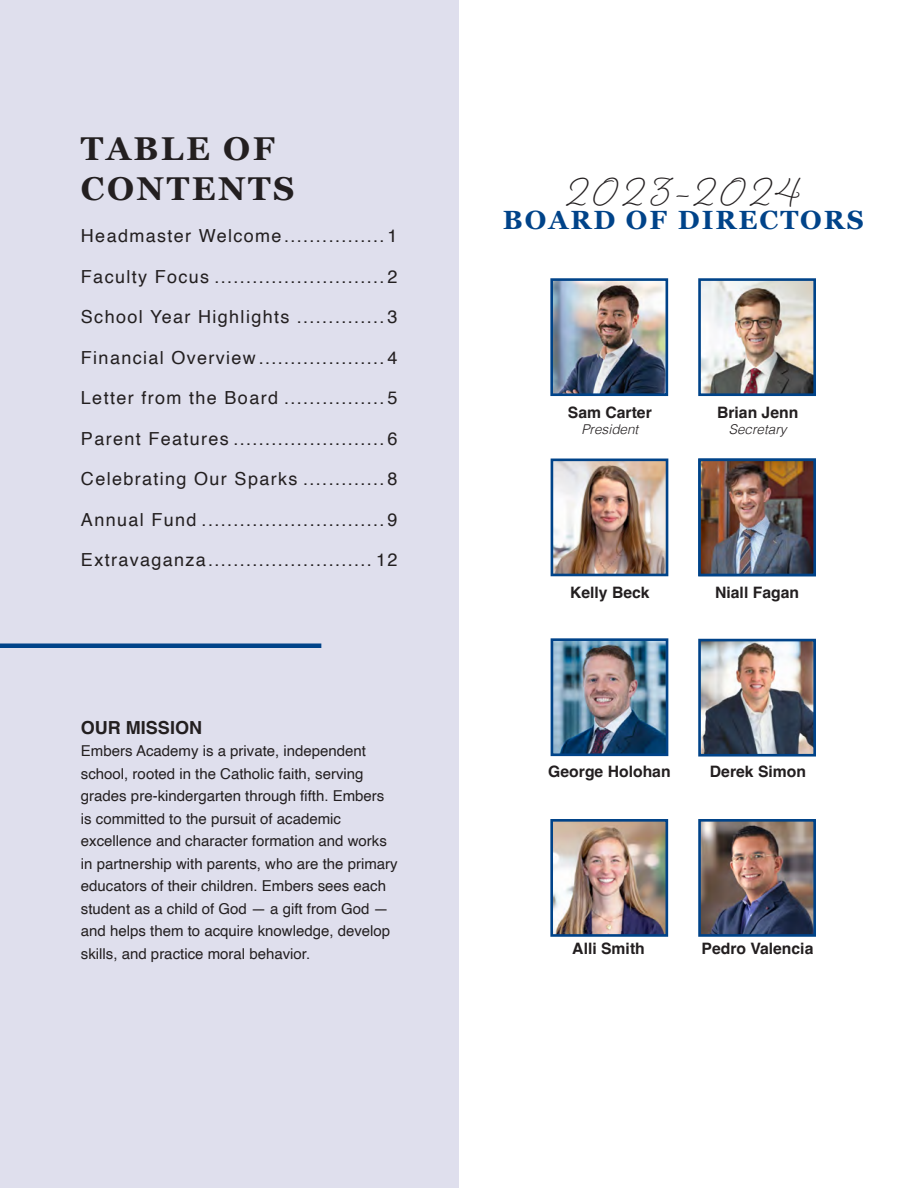
<style>
.page{position:relative;width:918px;height:1188px;background:#fff}
.page>*{position:absolute;margin:0;border:0;box-sizing:border-box;transform-origin:0 0}
.t1{font:48px "Beloved Script";letter-spacing:.045em;color:#231f20}
.t2{font:700 33px/39.6px "Georgia";letter-spacing:.075em;color:#231f20}
.t3{font:700 26.4px "Georgia";letter-spacing:.075em;color:#004389}
.t4{font:18px "Helvetica";letter-spacing:.075em;color:#231f20}
.t5{font:700 18px "Helvetica";color:#231f20}
.t6{font:700 15.75px "Helvetica";color:#231f20}
.t7{font:15px/22.5px "Helvetica";color:#231f20}
.t8{font:italic 300 13.5px "Helvetica";color:#231f20}
</style>
<div class="page">
<div style="left:0;top:0;width:459px;height:1188px;background:#dfdfed"></div>
<div style="left:0;top:643px;width:321px;height:5px;background:#004389"></div>
<img style="left:702px;top:643px;width:110px;height:109px">
<div style="left:698px;top:639px;width:118px;height:117px;border:3px solid #004389"></div>
<img style="left:702px;top:462px;width:110px;height:110px">
<div style="left:698px;top:458px;width:118px;height:118px;border:3px solid #004389"></div>
<img style="left:554px;top:823px;width:110px;height:110px">
<div style="left:550px;top:819px;width:118px;height:118px;border:3px solid #004389"></div>
<img style="left:702px;top:823px;width:110px;height:110px">
<div style="left:698px;top:819px;width:118px;height:118px;border:3px solid #004389"></div>
<img style="left:554px;top:282px;width:110px;height:110px">
<div style="left:550px;top:278px;width:118px;height:118px;border:3px solid #004389"></div>
<img style="left:702px;top:282px;width:110px;height:110px">
<div style="left:698px;top:278px;width:118px;height:118px;border:3px solid #004389"></div>
<img style="left:555px;top:642px;width:109px;height:110px">
<div style="left:551px;top:638px;width:117px;height:118px;border:3px solid #004389"></div>
<img style="left:555px;top:462px;width:109px;height:110px">
<div style="left:551px;top:458px;width:117px;height:118px;border:3px solid #004389"></div>
<h2 class="t2" style="left:81px;top:127px;width:215px">TABLE OF<br>CONTENTS</h2>
<p class="t4" style="left:81px;top:222px;width:318px">Headmaster Welcome................1</p>
<p class="t4" style="left:81px;top:263px;width:318px">Faculty Focus ...........................2</p>
<p class="t4" style="left:81px;top:303px;width:318px">School Year Highlights ..............3</p>
<p class="t4" style="left:81px;top:344px;width:318px">Financial Overview....................4</p>
<p class="t4" style="left:81px;top:384px;width:318px">Letter from the Board ................5</p>
<p class="t4" style="left:81px;top:425px;width:318px">Parent Features ........................6</p>
<p class="t4" style="left:81px;top:465px;width:318px">Celebrating Our Sparks .............8</p>
<p class="t4" style="left:81px;top:506px;width:318px">Annual Fund .............................9</p>
<p class="t4" style="left:81px;top:546px;width:318px">Extravaganza.......................... 12</p>
<p class="t5" style="left:81px;top:716px;width:123px">OUR MISSION</p>
<p class="t7" style="left:81px;top:740px;width:318px">Embers Academy is a private, independent school, rooted in the Catholic faith, serving grades pre-kindergarten through fifth. Embers is committed to the pursuit of academic excellence and character formation and works in partnership with parents, who are the primary educators of their children. Embers sees each student as a child of God — a gift from God — and helps them to acquire knowledge, develop skills, and practice moral behavior.</p>
<h1 class="t1" style="left:565px;top:160px;width:239px">2023-2024</h1>
<h3 class="t3" style="left:503px;top:200px;width:363px">BOARD OF DIRECTORS</h3>
<p class="t6" style="left:568px;top:403px;width:85px">Sam Carter</p>
<p class="t8" style="left:581px;top:418px;width:59px">President</p>
<p class="t6" style="left:570px;top:583px;width:81px">Kelly Beck</p>
<p class="t6" style="left:717px;top:403px;width:83px">Brian Jenn</p>
<p class="t8" style="left:729px;top:418px;width:59px">Secretary</p>
<p class="t6" style="left:715px;top:583px;width:85px">Niall Fagan</p>
<p class="t6" style="left:548px;top:762px;width:124px">George Holohan</p>
<p class="t6" style="left:710px;top:762px;width:98px">Derek Simon</p>
<p class="t6" style="left:572px;top:939px;width:74px">Alli Smith</p>
<p class="t6" style="left:701px;top:939px;width:113px">Pedro Valencia</p>
</div>
